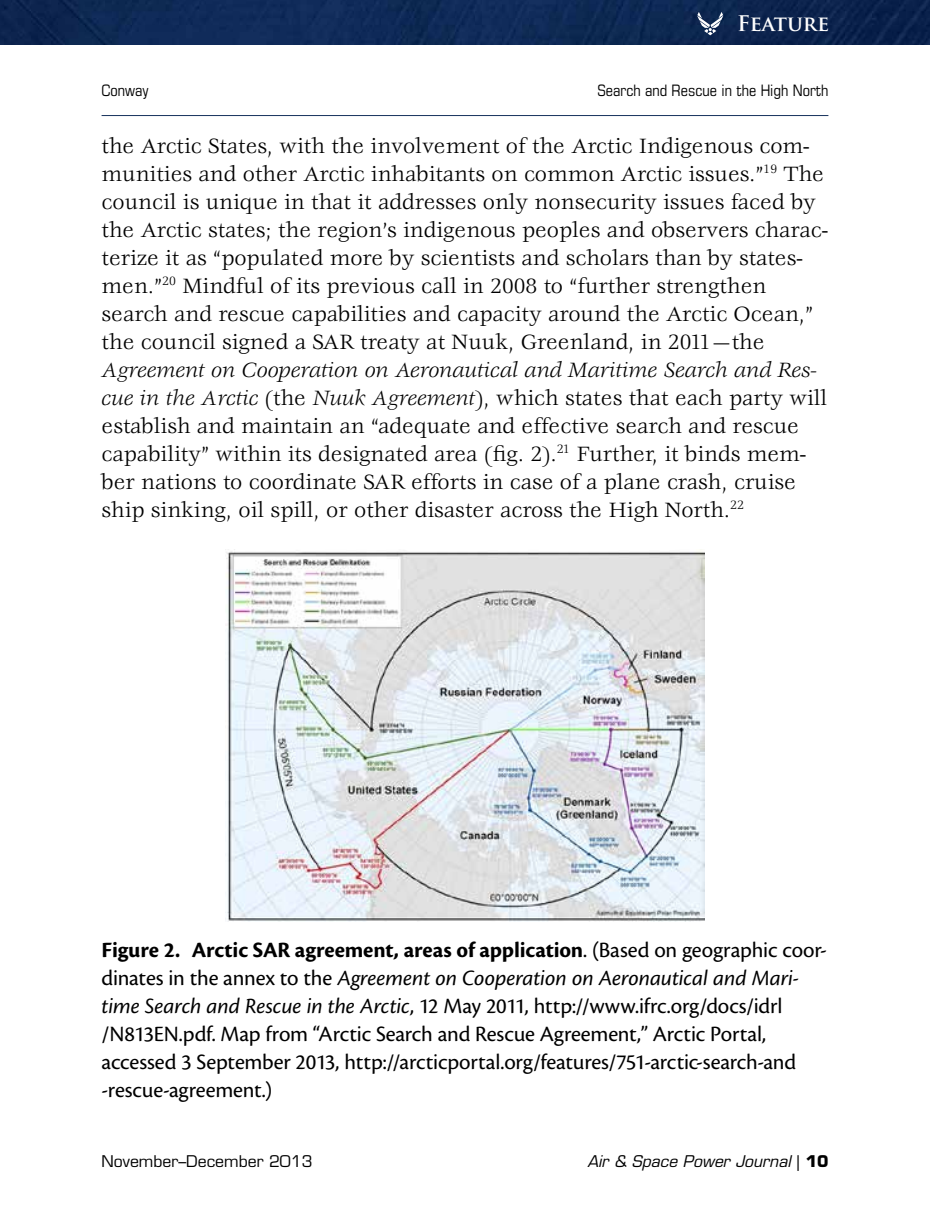
<style>
.page{position:relative;width:930px;height:1229px;background:#fff}
.page>*{position:absolute;margin:0;border:0;box-sizing:border-box;transform-origin:0 0}
.t1{font:22.75px/28px "Veljovic Std";color:#000}
.t2{font:22.75px/28px "Cronos Pro";letter-spacing:-.01em;color:#000}
.t3{font:700 21px "Trajan Pro";letter-spacing:-.01em;color:#fff}
.t4{font:condensed 15.75px "Eurostile LT Std";color:#000}
.t5{font:italic 15.75px "Eurostile LT Std";color:#000}
.t6{font:15.75px "Eurostile LT Std";color:#000}
.s1{font-style:italic}
.s2{font-weight:700}
.s3{font-style:normal}
.s4{font-weight:700;font-style:normal}
</style>
<div class="page">
<img style="left:0;top:0;width:929px;height:45px">
<hr style="left:102px;top:115px;width:726px;height:1px;background:#16325c">
<svg style="left:696px;top:12px;width:27px;height:23px"></svg>
<img style="left:226px;top:549px;width:478px;height:372px">
<p class="t3" style="left:737px;top:10px;width:93px">Feature</p>
<p class="t4" style="left:102px;top:81px;width:48px">Conway</p>
<p class="t4" style="left:597px;top:81px;width:232px">Search and Rescue in the High North</p>
<p class="t1" style="left:101px;top:133px;width:728px">the Arctic States, with the involvement of the Arctic Indigenous com&shy;munities and other Arctic inhabitants on common Arctic issues.”<sup>19</sup> The council is unique in that it addresses only nonsecurity issues faced by the Arctic states; the region’s indigenous peoples and observers charac&shy;terize it as “populated more by scientists and scholars than by states&shy;men.”<sup>20</sup> Mindful of its previous call in 2008 to “further strengthen search and rescue capabilities and capacity around the Arctic Ocean,” the council signed a SAR treaty at Nuuk, Greenland, in 2011—the</p>
<p class="t1" style="left:101px;top:357px;width:727px"><span class="s1">Agreement on Cooperation on Aeronautical and Maritime Search and Res&shy;cue in the Arctic</span> (the <span class="s1">Nuuk Agreement</span>), which states that each party will establish and maintain an “adequate and effective search and rescue capability” within its designated area (fig. 2).<sup>21</sup> Further, it binds mem&shy;ber nations to coordinate SAR efforts in case of a plane crash, cruise ship sinking, oil spill, or other disaster across the High North.<sup>22</sup></p>
<p class="t2" style="left:102px;top:936px;width:726px"><span class="s2">Figure 2. Arctic SAR agreement, areas of application</span>. (Based on geographic coor&shy;dinates in the annex to the <span class="s1">Agreement on Cooperation on Aeronautical and Mari&shy;time Search and Rescue in the Arctic</span>, 12 May 2011, http://www.ifrc.org/docs/idrl /N813EN.pdf. Map from “Arctic Search and Rescue Agreement,” Arctic Portal, accessed 3 September 2013, http://arcticportal.org/features/751-arctic-search-and -rescue-agreement.)</p>
<p class="t6" style="left:102px;top:1152px;width:212px">November–December 2013</p>
<p class="t5" style="left:587px;top:1152px;width:242px">Air &amp; Space Power Journal <span class="s3">|</span> <span class="s4">10</span></p>
</div>
